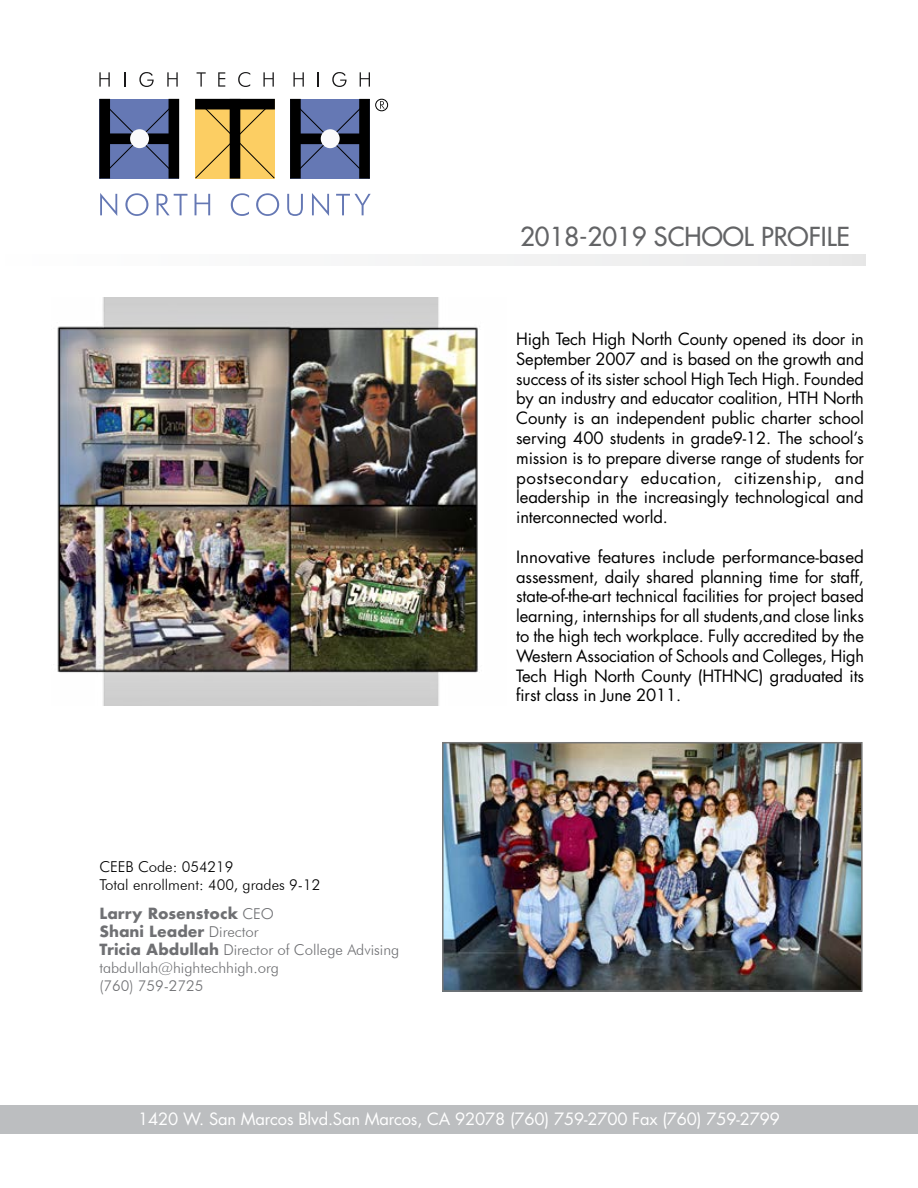
<style>
.page{position:relative;width:918px;height:1188px;background:#fff}
.page>*{position:absolute;margin:0;border:0;box-sizing:border-box;transform-origin:0 0}
.t1{font:25.5px "Futura";color:#636466}
.t2{font:16.5px/19.8px "Futura";letter-spacing:-.01em;color:#000;text-align:justify}
.t3{font:16.5px "Futura";letter-spacing:-.01em;color:#fff}
.t4{font:300 15px/18px "Futura BT";color:#6f7073}
.t5{font:300 15px/18px "Futura BT";color:#000}
.t6{font:700 15px/18px "Futura";color:#6f7073}
.s1{font-family:"Futura BT";font-weight:300}
.s2{font-family:"Futura";font-weight:700}
</style>
<div class="page">
<div style="left:2px;top:255px;width:864px;height:11px;background:#f4f4f5"></div>
<img style="left:57px;top:297px;width:423px;height:409px">
<svg style="left:100px;top:193px;width:17px;height:23px"></svg>
<svg style="left:125px;top:193px;width:23px;height:23px"></svg>
<svg style="left:157px;top:194px;width:30px;height:21px"></svg>
<svg style="left:195px;top:194px;width:15px;height:21px"></svg>
<svg style="left:231px;top:193px;width:18px;height:23px"></svg>
<svg style="left:256px;top:193px;width:23px;height:23px"></svg>
<svg style="left:287px;top:194px;width:16px;height:22px"></svg>
<svg style="left:312px;top:193px;width:17px;height:23px"></svg>
<svg style="left:336px;top:194px;width:35px;height:21px"></svg>
<svg style="left:99px;top:72px;width:11px;height:15px"></svg>
<svg style="left:124px;top:72px;width:2px;height:15px"></svg>
<svg style="left:139px;top:72px;width:15px;height:15px"></svg>
<svg style="left:167px;top:72px;width:11px;height:15px"></svg>
<svg style="left:197px;top:72px;width:9px;height:15px"></svg>
<svg style="left:218px;top:72px;width:7px;height:15px"></svg>
<svg style="left:238px;top:72px;width:12px;height:15px"></svg>
<svg style="left:263px;top:72px;width:11px;height:15px"></svg>
<svg style="left:293px;top:72px;width:11px;height:15px"></svg>
<svg style="left:318px;top:72px;width:1px;height:15px"></svg>
<svg style="left:332px;top:72px;width:15px;height:15px"></svg>
<svg style="left:360px;top:72px;width:10px;height:15px"></svg>
<div style="left:195px;top:99px;width:80px;height:10px;background:#000"></div>
<svg style="left:195px;top:101px;width:80px;height:78px;background:#bc9949"></svg>
<svg style="left:99px;top:98px;width:81px;height:81px;background:#444f75"></svg>
<div style="left:375px;top:99px;width:13px;height:12px;border:1px solid #000;border-radius:50%"></div>
<svg style="left:380px;top:101px;width:5px;height:8px"></svg>
<svg style="left:290px;top:98px;width:80px;height:81px;background:#424e73"></svg>
<div style="left:130px;top:129px;width:19px;height:19px;background:#fafafb;border-radius:50%"></div>
<div style="left:321px;top:129px;width:19px;height:19px;background:#fafafb;border-radius:50%"></div>
<img style="left:445px;top:745px;width:415px;height:244px">
<div style="left:442px;top:742px;width:421px;height:250px;border:2px solid #777"></div>
<div style="left:0;top:1106px;width:918px;height:28px;background:#bcbec0"></div>
<h1 class="t1" style="left:520px;top:220px;width:331px">2018-2019 SCHOOL PROFILE</h1>
<p class="t5" style="left:99px;top:858px;width:222px">CEEB Code: 054219<br>Total enrollment: 400, grades 9-12</p>
<p class="t6" style="left:99px;top:905px;width:176px">Larry Rosenstock <span class="s1">CEO<br></span>Shani Leader <span class="s1">Director</span></p>
<p class="t4" style="left:99px;top:941px;width:302px"><span class="s2">Tricia Abdullah</span> Director of College Advising tabdullah@hightechhigh.org<br>(760) 759-2725</p>
<p class="t2" style="left:516px;top:329px;width:349px">High Tech High North County opened its door in September 2007 and is based on the growth and success of its sister school High Tech High. Founded by an industry and educator coalition, HTH North County is an independent public charter school serving 400 students in grade9-12. The school’s mission is to prepare diverse range of students for postsecondary education, citizenship, and leadership in the increasingly technological and interconnected world.</p>
<p class="t2" style="left:516px;top:547px;width:349px">Innovative features include performance-based assessment, daily shared planning time for staff, state-of-the-art technical facilities for project based learning, internships for all students,and close links to the high tech workplace. Fully accredited by the Western Association of Schools and Colleges, High Tech High North County (HTHNC) graduated its first class in June 2011.</p>
<p class="t3" style="left:138px;top:1108px;width:643px">1420 W. San Marcos Blvd.San Marcos, CA 92078 (760) 759-2700 Fax (760) 759-2799</p>
</div>
